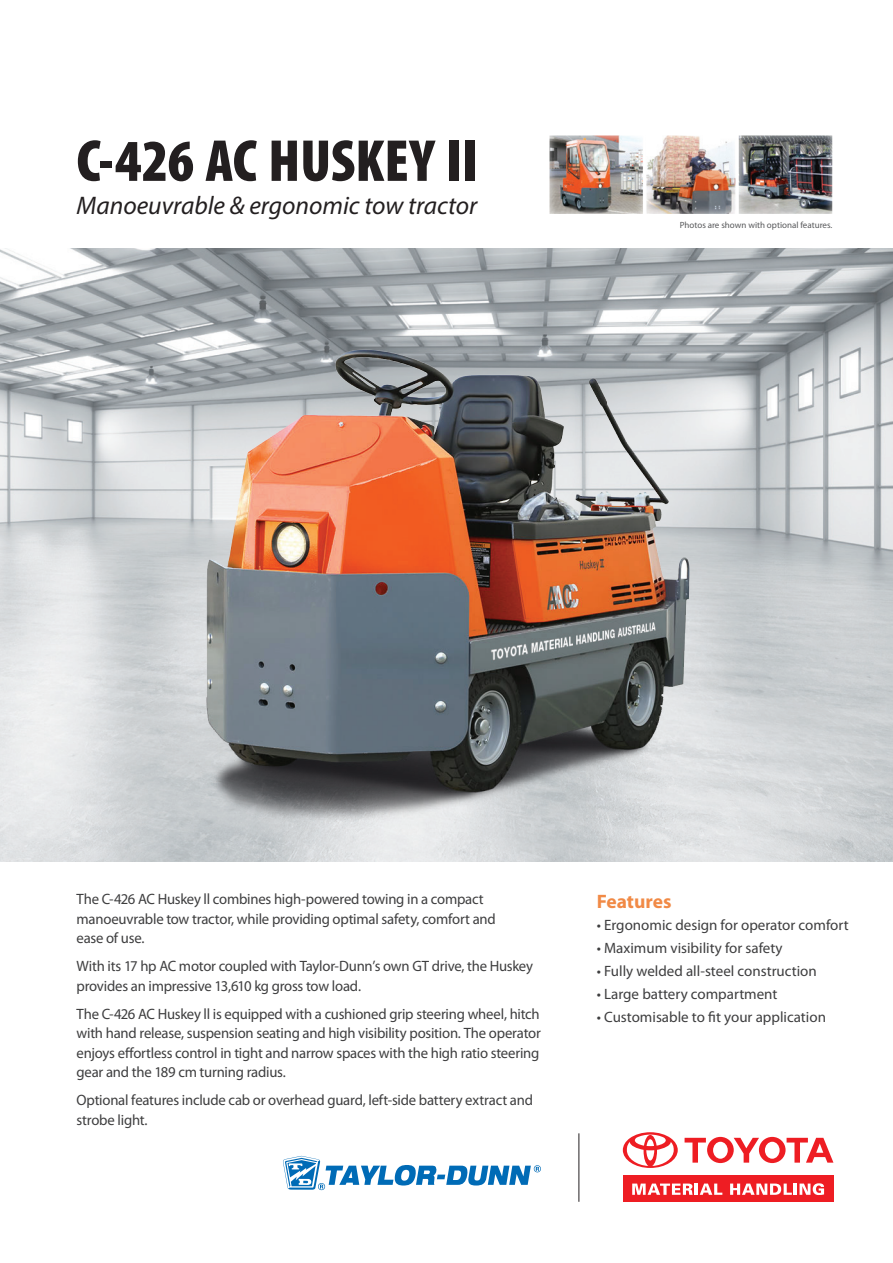
<style>
.page{position:relative;width:893px;height:1263px;background:#fff}
.page>*{position:absolute;margin:0;border:0;box-sizing:border-box;transform-origin:0 0}
.t1{font:900 condensed 59.7px "Myriad Pro";color:#231f20}
.t2{font:italic 25.5px "Myriad Pro";color:#231f20}
.t3{font:700 19.5px "Myriad Pro";color:#f18a46}
.t4{font:15px/19.5px "Myriad Pro";letter-spacing:-.015em;color:#3e3e3f}
.t5{font:9px "Myriad Pro";color:#57585a}
</style>
<div class="page">
<svg style="left:623px;top:1132px;width:55px;height:36px"></svg>
<svg style="left:685px;top:1137px;width:148px;height:26px"></svg>
<div style="left:623px;top:1175px;width:210px;height:27px;background:#ee1d23"></div>
<svg style="left:632px;top:1183px;width:90px;height:12px"></svg>
<svg style="left:730px;top:1183px;width:94px;height:12px"></svg>
<img style="left:0;top:249px;width:893px;height:612px">
<svg style="left:283px;top:1156px;width:258px;height:34px"></svg>
<hr style="left:579px;top:1133px;width:1px;height:69px;background:#231f20">
<img style="left:105px;top:345px;width:641px;height:481px">
<img style="left:549px;top:135px;width:284px;height:79px">
<h1 class="t1" style="left:77px;top:123px;width:402px">C-426 AC HUSKEY II</h1>
<h2 class="t2" style="left:77px;top:190px;width:402px">Manoeuvrable &amp; ergonomic tow tractor</h2>
<p class="t5" style="left:680px;top:219px;width:154px">Photos are shown with optional features.</p>
<p class="t4" style="left:77px;top:889px;width:421px">The C-426 AC Huskey ll combines high-powered towing in a compact manoeuvrable tow tractor, while providing optimal safety, comfort and ease of use.</p>
<p class="t4" style="left:77px;top:956px;width:458px">With its 17 hp AC motor coupled with Taylor-Dunn’s own GT drive, the Huskey provides an impressive 13,610 kg gross tow load.</p>
<p class="t4" style="left:77px;top:1004px;width:466px;text-align:justify">The C-426 AC Huskey ll is equipped with a cushioned grip steering wheel, hitch with hand release, suspension seating and high visibility position. The operator enjoys effortless control in tight and narrow spaces with the high ratio steering gear and the 189 cm turning radius.</p>
<p class="t4" style="left:77px;top:1090px;width:458px">Optional features include cab or overhead guard, left-side battery extract and strobe light.</p>
<h3 class="t3" style="left:597px;top:888px;width:76px">Features</h3>
<p class="t4" style="left:597px;top:915px;width:253px">• Ergonomic design for operator comfort</p>
<p class="t4" style="left:597px;top:938px;width:187px">• Maximum visibility for safety</p>
<p class="t4" style="left:597px;top:961px;width:222px">• Fully welded all-steel construction</p>
<p class="t4" style="left:597px;top:984px;width:182px">• Large battery compartment</p>
<p class="t4" style="left:597px;top:1007px;width:231px">• Customisable to fit your application</p>
</div>
